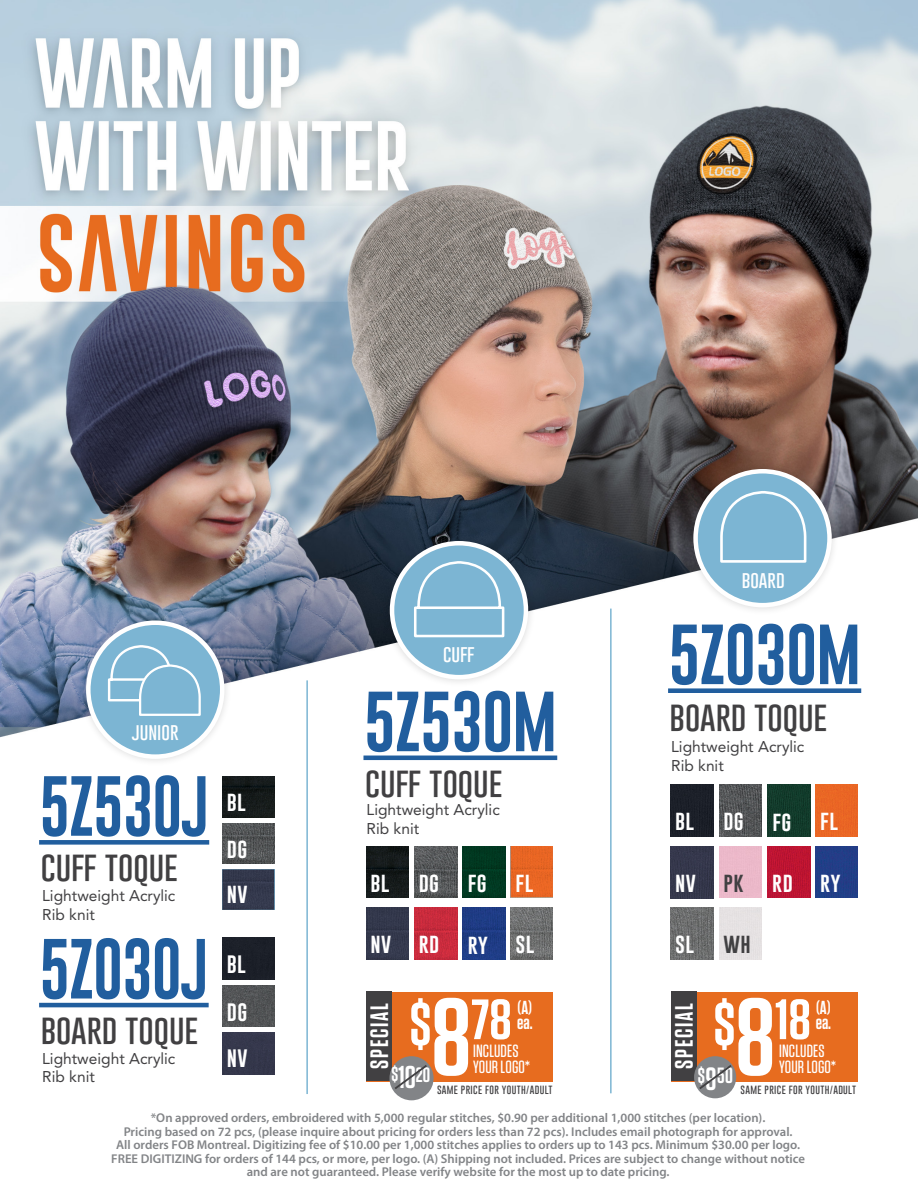
<style>
.page{position:relative;width:918px;height:1188px;background:#fff}
.page>*{position:absolute;margin:0;border:0;box-sizing:border-box;transform-origin:0 0}
.t1{font:62.1px "Gobold";letter-spacing:-.025em;color:#215e9e}
.t2{font:62.1px "Gobold";letter-spacing:-.025em;color:#215e9e;scale:.96 1}
.t3{font:600 56.7px "Tungsten";color:#fff;scale:1.09 1}
.t4{font:600 31.5px "Tungsten";color:#fff;scale:.94 1}
.t5{font:100 31.2px "Gobold";color:#414042}
.t6{font:600 25.2px "Tungsten";letter-spacing:.07em;color:#fff}
.t7{font:600 22.05px "Tungsten";color:#fff;scale:.95 1}
.t8{font:600 18.75px/15px "Tungsten";color:#fff}
.t9{font:18.45px "Gobold";color:#fff;scale:1.07 1}
.t10{font:18px "Gobold";letter-spacing:.02em;color:#fff;scale:1.09 1}
.t11{font:18px "Gobold";color:#414042;scale:1.09 1}
.t12{font:500 17.7px/16.8px "Tungsten";letter-spacing:.01em;color:#fff}
.t13{font:100 17.55px "Gobold";color:#fff}
.t14{font:15.6px/18.6px "Avenir LT Std";color:#414042}
.t15{font:600 12.75px/13.5px "Myriad Pro";color:#828487;text-align:center}
.t16{font:100 8.7px "Gobold";letter-spacing:.035em;color:#414042;scale:1.07 1}
.s1{font-size:61.05px}
.s2{font-size:109.65px}
.s3{font-size:21.45px}
.s4{font-size:32.1px}
</style>
<div class="page">
<img style="left:0;top:0;width:918px;height:1101px">
<hr style="left:363px;top:756px;width:194px;height:4px;background:#215e9e">
<div style="left:39px;top:840px;width:170px;height:5px;background:#215e9e"></div>
<hr style="left:39px;top:1003px;width:170px;height:4px;background:#215e9e">
<img style="left:366px;top:846px;width:43px;height:52px">
<div style="left:366px;top:908px;width:43px;height:52px;background:#33384c"></div>
<img style="left:671px;top:908px;width:42px;height:52px">
<img style="left:511px;top:846px;width:42px;height:52px">
<div style="left:815px;top:846px;width:43px;height:52px;background:#223e87"></div>
<img style="left:511px;top:908px;width:42px;height:52px">
<img style="left:415px;top:846px;width:42px;height:52px">
<div style="left:719px;top:846px;width:43px;height:52px;background:#ecb8c9"></div>
<img style="left:415px;top:908px;width:42px;height:52px">
<div style="left:719px;top:908px;width:43px;height:52px;background:#e5e2e2"></div>
<div style="left:463px;top:846px;width:42px;height:52px;background:#013821"></div>
<img style="left:768px;top:846px;width:42px;height:52px">
<img style="left:463px;top:908px;width:42px;height:52px">
<div style="left:671px;top:785px;width:42px;height:52px;background:#1b1f28"></div>
<div style="left:671px;top:847px;width:42px;height:51px;background:#35374b"></div>
<div style="left:815px;top:785px;width:43px;height:52px;background:#ea6624"></div>
<img style="left:719px;top:785px;width:43px;height:52px">
<div style="left:768px;top:785px;width:42px;height:52px;background:#133b2b"></div>
<div style="left:668px;top:688px;width:193px;height:5px;background:#215e9e"></div>
<img style="left:222px;top:777px;width:52px;height:40px">
<img style="left:222px;top:823px;width:52px;height:41px">
<img style="left:222px;top:869px;width:52px;height:41px">
<div style="left:222px;top:938px;width:52px;height:41px;background:#1b1f28"></div>
<img style="left:222px;top:985px;width:52px;height:42px">
<div style="left:222px;top:1033px;width:52px;height:41px;background:#35374c"></div>
<div style="left:78px;top:612px;width:155px;height:155px;background:#000;opacity:.15"></div>
<div style="left:88px;top:623px;width:134px;height:134px;background:#7cb5d3;border-radius:50%"></div>
<div style="left:86px;top:620px;width:138px;height:139px;border:4px solid #fff;border-radius:50%"></div>
<svg style="left:107px;top:643px;width:95px;height:73px"></svg>
<div style="left:382px;top:533px;width:154px;height:154px;background:#000;opacity:.15"></div>
<div style="left:392px;top:543px;width:134px;height:134px;background:#7cb5d3;border-radius:50%"></div>
<div style="left:390px;top:541px;width:138px;height:138px;border:4px solid #fff;border-radius:50%"></div>
<svg style="left:413px;top:559px;width:93px;height:79px"></svg>
<div style="left:685px;top:461px;width:155px;height:154px;background:#000;opacity:.15"></div>
<div style="left:696px;top:471px;width:134px;height:134px;background:#7cb5d3;border-radius:50%"></div>
<div style="left:693px;top:469px;width:139px;height:138px;border:4px solid #fff;border-radius:50%"></div>
<svg style="left:719px;top:489px;width:89px;height:74px"></svg>
<div style="left:366px;top:992px;width:187px;height:89px;background:#e76c1f"></div>
<div style="left:671px;top:992px;width:187px;height:89px;background:#e76c1f"></div>
<hr style="left:306px;top:680px;width:2px;height:414px;background:#7cb5d3">
<hr style="left:610px;top:609px;width:2px;height:484px;background:#7cb5d3">
<div style="left:366px;top:991px;width:26px;height:90px;background:#414042"></div>
<div style="left:671px;top:991px;width:25px;height:90px;background:#414042"></div>
<div style="left:389px;top:1056px;width:45px;height:44px;background:#828487;border-radius:50%"></div>
<svg style="left:393px;top:1063px;width:36px;height:28px"></svg>
<div style="left:694px;top:1056px;width:42px;height:42px;background:#828487;border-radius:50%"></div>
<svg style="left:697px;top:1063px;width:37px;height:28px"></svg>
<h3 class="t13" style="left:132px;top:720px;width:48px">junior</h3>
<h1 class="t2" style="left:39px;top:766px;width:179px">5Z530J</h1>
<h3 class="t5" style="left:41px;top:846px;width:139px">cuff toque</h3>
<p class="t14" style="left:42px;top:886px;width:135px">Lightweight Acrylic<br>Rib knit</p>
<h1 class="t2" style="left:39px;top:929px;width:178px">5Z030J</h1>
<h3 class="t5" style="left:41px;top:1009px;width:159px">board toque</h3>
<p class="t14" style="left:42px;top:1049px;width:135px">Lightweight Acrylic<br>Rib knit</p>
<h3 class="t10" style="left:227px;top:791px;width:19px">BL</h3>
<h3 class="t10" style="left:227px;top:837px;width:20px">DG</h3>
<h3 class="t10" style="left:227px;top:883px;width:21px">NV</h3>
<h3 class="t9" style="left:227px;top:952px;width:19px">BL</h3>
<h3 class="t9" style="left:227px;top:1000px;width:21px">DG</h3>
<h3 class="t9" style="left:227px;top:1046px;width:21px">NV</h3>
<h3 class="t13" style="left:443px;top:642px;width:33px">cuff</h3>
<h1 class="t1" style="left:363px;top:682px;width:195px">5Z530M</h1>
<h3 class="t5" style="left:365px;top:762px;width:139px">cuff toque</h3>
<p class="t14" style="left:367px;top:800px;width:135px">Lightweight Acrylic<br>Rib knit</p>
<h3 class="t13" style="left:742px;top:568px;width:44px">board</h3>
<h1 class="t1" style="left:668px;top:615px;width:195px">5Z030M</h1>
<h3 class="t5" style="left:670px;top:696px;width:159px">board toque</h3>
<p class="t14" style="left:671px;top:738px;width:135px">Lightweight Acrylic<br>Rib knit</p>
<h3 class="t10" style="left:675px;top:810px;width:19px">BL</h3>
<h3 class="t10" style="left:723px;top:810px;width:20px">DG</h3>
<h3 class="t10" style="left:772px;top:810px;width:19px">FG</h3>
<h3 class="t10" style="left:820px;top:810px;width:18px">FL</h3>
<h3 class="t10" style="left:370px;top:871px;width:19px">BL</h3>
<h3 class="t10" style="left:419px;top:871px;width:20px">DG</h3>
<h3 class="t11" style="left:723px;top:871px;width:20px">PK</h3>
<h3 class="t10" style="left:468px;top:872px;width:19px">FG</h3>
<h3 class="t10" style="left:516px;top:871px;width:18px">FL</h3>
<h3 class="t10" style="left:820px;top:871px;width:20px">RY</h3>
<h3 class="t10" style="left:772px;top:872px;width:20px">RD</h3>
<h3 class="t10" style="left:675px;top:872px;width:21px">NV</h3>
<h3 class="t10" style="left:370px;top:933px;width:21px">NV</h3>
<h3 class="t10" style="left:675px;top:933px;width:19px">SL</h3>
<h3 class="t10" style="left:516px;top:933px;width:19px">SL</h3>
<h3 class="t10" style="left:419px;top:933px;width:20px">RD</h3>
<h3 class="t11" style="left:723px;top:933px;width:27px">WH</h3>
<h3 class="t10" style="left:468px;top:934px;width:20px">RY</h3>
<h2 class="t3" style="left:410px;top:990px;width:95px"><span class="s1">$</span><span class="s2">8</span>78</h2>
<h3 class="t8" style="left:517px;top:1000px;width:17px">(A) ea.</h3>
<h2 class="t3" style="left:714px;top:990px;width:91px"><span class="s1">$</span><span class="s2">8</span>18</h2>
<h3 class="t8" style="left:816px;top:1000px;width:17px">(A) ea.</h3>
<h3 class="t6" style="left:366px;top:1069px;width:67px;rotate:-90deg">SPECIAL</h3>
<h3 class="t6" style="left:671px;top:1069px;width:67px;rotate:-90deg">SPECIAL</h3>
<p class="t16" style="left:437px;top:1084px;width:109px">SAME PRICE FOR YOUTH/ADULT</p>
<p class="t16" style="left:741px;top:1084px;width:109px">SAME PRICE FOR YOUTH/ADULT</p>
<h3 class="t12" style="left:473px;top:1042px;width:58px">INCLUDES<br>YOUR LOGO*</h3>
<h3 class="t12" style="left:779px;top:1042px;width:58px">INCLUDES<br>YOUR LOGO*</h3>
<h3 class="t4" style="left:391px;top:1061px;width:43px"><sup>$</sup>10<sup>20</sup></h3>
<h3 class="t7" style="left:698px;top:1064px;width:38px"><span class="s3">$</span><span class="s4">9</span>50</h3>
<p class="t15" style="left:111px;top:1111px;width:695px">*On approved orders, embroidered with 5,000 regular stitches, $0.90 per additional 1,000 stitches (per location).<br>Pricing based on 72 pcs, (please inquire about pricing for orders less than 72 pcs). Includes email photograph for approval.<br>All orders FOB Montreal. Digitizing fee of $10.00 per 1,000 stitches applies to orders up to 143 pcs. Minimum $30.00 per logo.<br>FREE DIGITIZING for orders of 144 pcs, or more, per logo. (A) Shipping not included. Prices are subject to change without notice and are not guaranteed. Please verify website for the most up to date pricing.</p>
</div>
